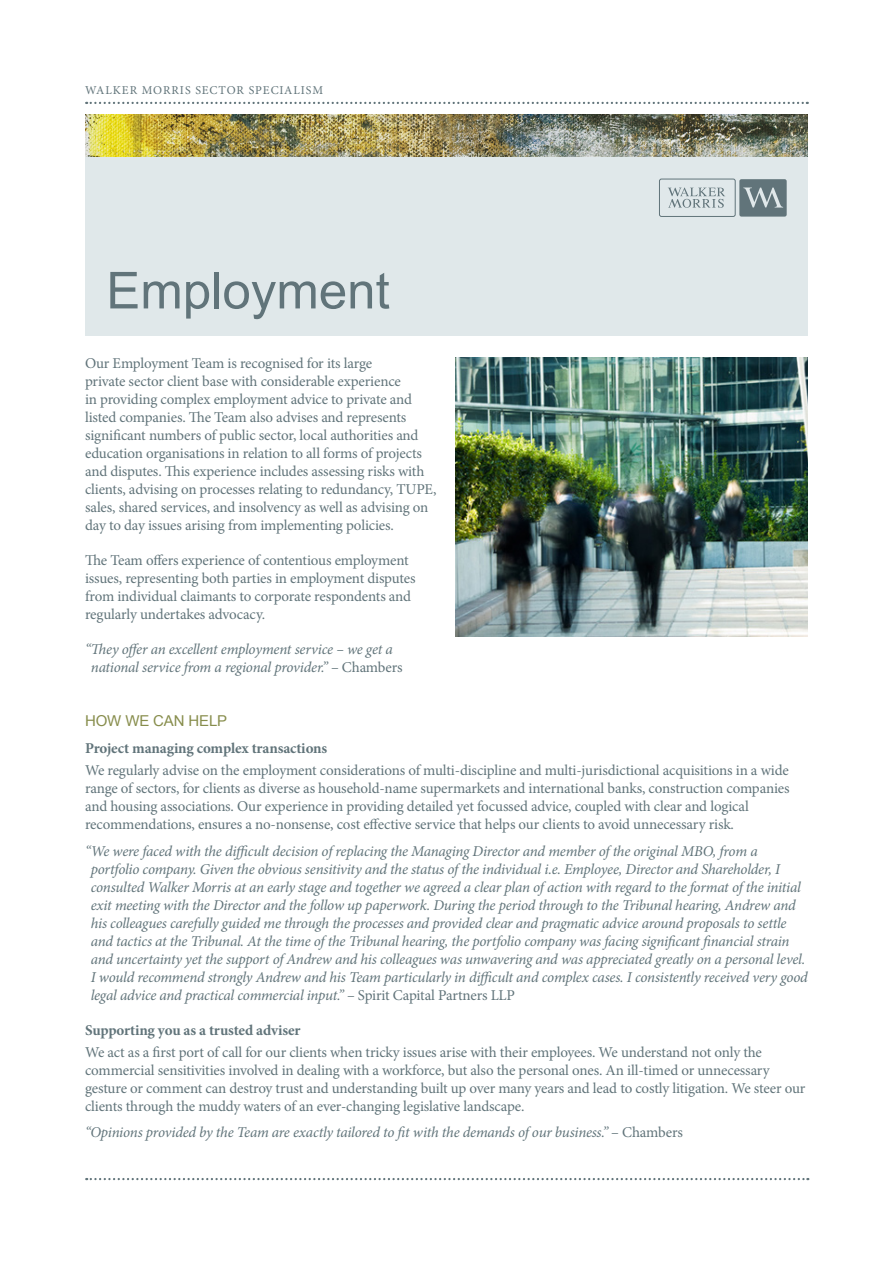
<style>
.page{position:relative;width:893px;height:1263px;background:#fff}
.page>*{position:absolute;margin:0;border:0;box-sizing:border-box;transform-origin:0 0}
.t1{font:51px "Arial";color:#61747a}
.WM_body_copy__last_l{font:italic 15px/18px "Minion Pro";letter-spacing:-.02em;color:#61747a}
.WM_body_copy{font:15px/18px "Minion Pro";letter-spacing:-.01em;color:#61747a}
.WM_body_copy__last_l-2{font:15px/18px "Minion Pro";letter-spacing:-.01em;color:#61747a}
.WM_body_sub_head{font:700 15px "Minion Pro";letter-spacing:-.01em;color:#61747a}
.WM_sub_head{font:15px "Arial";letter-spacing:-.01em;color:#878d4c}
.WM_running_header{font:12px "Minion Pro";letter-spacing:.08em;color:#61747a}
.s1{font-style:normal}
</style>
<div class="page">
<img style="left:85px;top:115px;width:723px;height:42px">
<svg style="left:86px;top:102px;width:722px;height:2px"></svg>
<div style="left:85px;top:157px;width:723px;height:179px;background:#e0e8ea"></div>
<img style="left:455px;top:357px;width:353px;height:279px">
<svg style="left:86px;top:1178px;width:722px;height:2px"></svg>
<svg style="left:668px;top:187px;width:57px;height:21px"></svg>
<div style="left:659px;top:179px;width:77px;height:38px;border:1px solid #61747a;border-radius:2px"></div>
<svg style="left:739px;top:179px;width:48px;height:38px;background:#76878c"></svg>
<p class="WM_running_header" style="left:85px;top:82px;width:240px">WALKER MORRIS SECTOR SPECIALISM</p>
<p class="t1" style="left:106px;top:257px;width:285px">Employment</p>
<p class="WM_body_copy__last_l-2" style="left:85px;top:354px;width:353px">Our Employment Team is recognised for its large<br>private sector client base with considerable experience<br>in providing complex employment advice to private and listed companies. The Team also advises and represents significant numbers of public sector, local authorities and education organisations in relation to all forms of projects and disputes. This experience includes assessing risks with clients, advising on processes relating to redundancy, TUPE, sales, shared services, and insolvency as well as advising on day to day issues arising from implementing policies.</p>
<p class="WM_body_copy__last_l-2" style="left:85px;top:551px;width:332px">The Team offers experience of contentious employment issues, representing both parties in employment disputes from individual claimants to corporate respondents and regularly undertakes advocacy.</p>
<p class="WM_body_copy__last_l" style="left:91px;top:640px;width:313px;text-indent:-6px">“They offer an excellent employment service – we get a national service from a regional provider.” <span class="s1">– Chambers</span></p>
<p class="WM_sub_head" style="left:85px;top:711px;width:144px">HOW WE CAN HELP</p>
<p class="WM_body_sub_head" style="left:85px;top:737px;width:244px">Project managing complex transactions</p>
<p class="WM_body_copy" style="left:85px;top:761px;width:706px">We regularly advise on the employment considerations of multi-discipline and multi-jurisdictional acquisitions in a wide range of sectors, for clients as diverse as household-name supermarkets and international banks, construction companies and housing associations. Our experience in providing detailed yet focussed advice, coupled with clear and logical recommendations, ensures a no-nonsense, cost effective service that helps our clients to avoid unnecessary risk.</p>
<p class="WM_body_copy__last_l" style="left:91px;top:842px;width:719px;text-indent:-6px">“We were faced with the difficult decision of replacing the Managing Director and member of the original MBO, from a portfolio company. Given the obvious sensitivity and the status of the individual i.e. Employee, Director and Shareholder, I consulted Walker Morris at an early stage and together we agreed a clear plan of action with regard to the format of the initial exit meeting with the Director and the follow up paperwork. During the period through to the Tribunal hearing, Andrew and his colleagues carefully guided me through the processes and provided clear and pragmatic advice around proposals to settle and tactics at the Tribunal. At the time of the Tribunal hearing, the portfolio company was facing significant financial strain and uncertainty yet the support of Andrew and his colleagues was unwavering and was appreciated greatly on a personal level.<br>I would recommend strongly Andrew and his Team particularly in difficult and complex cases. I consistently received very good legal advice and practical commercial input.” <span class="s1">– Spirit Capital Partners LLP</span></p>
<p class="WM_body_sub_head" style="left:85px;top:1019px;width:217px">Supporting you as a trusted adviser</p>
<p class="WM_body_copy" style="left:85px;top:1043px;width:722px">We act as a first port of call for our clients when tricky issues arise with their employees. We understand not only the commercial sensitivities involved in dealing with a workforce, but also the personal ones. An ill-timed or unnecessary gesture or comment can destroy trust and understanding built up over many years and lead to costly litigation. We steer our clients through the muddy waters of an ever-changing legislative landscape.</p>
<p class="WM_body_copy__last_l" style="left:85px;top:1124px;width:599px">“Opinions provided by the Team are exactly tailored to fit with the demands of our business.” <span class="s1">– Chambers</span></p>
</div>
